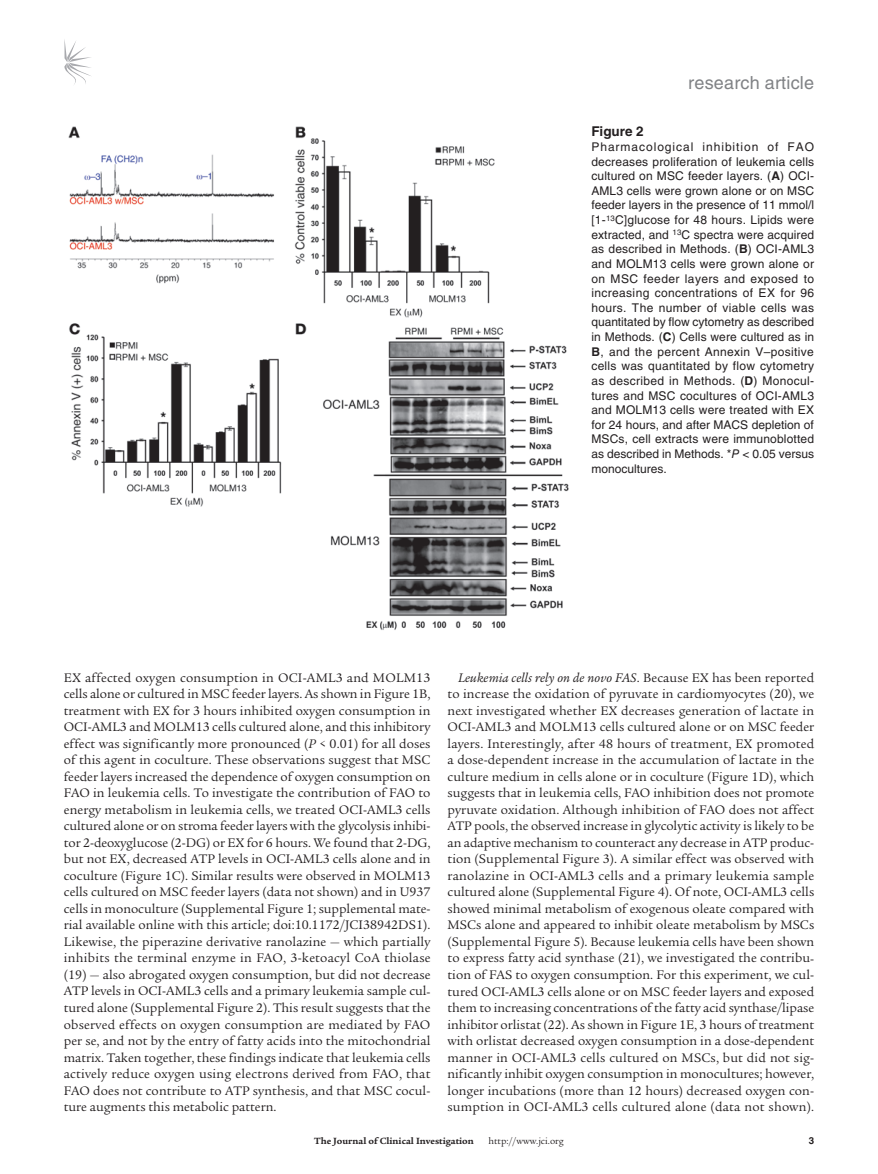
<style>
.page{position:relative;width:878px;height:1174px;background:#fff}
.page>*{position:absolute;margin:0;border:0;box-sizing:border-box;transform-origin:0 0}
.t1{font:18px "Helvetica LT Std";letter-spacing:.01em;color:#808285}
.t2{font:13.5px/16.5px "Legacy Serif Std";letter-spacing:.005em;color:#231f20;text-align:justify}
.t3{font:700 13.5px "Helvetica LT Std";color:#231f20}
.t4{font:12px/14.5px "Helvetica LT Std";color:#231f20;text-align:justify}
.t5{font:700 9.75px "Legacy Serif Std";color:#231f20}
.t6{font:9.75px "Legacy Serif Std";color:#231f20}
.s1{font-weight:700}
.s2{font-style:italic}
</style>
<div class="page">
<svg style="left:64px;top:39px;width:27px;height:45px"></svg>
<img style="left:68px;top:126px;width:501px;height:504px">
<h1 class="t1" style="left:688px;top:72px;width:127px">research article</h1>
<p class="t3" style="left:591px;top:123px;width:53px">Figure 2</p>
<p class="t4" style="left:591px;top:139px;width:224px">Pharmacological inhibition of FAO decreases proliferation of leukemia cells cultured on MSC feeder layers. (<span class="s1">A</span>) OCI-AML3 cells were grown alone or on MSC feeder layers in the presence of 11 mmol/l [1-<sup>13</sup>C]glucose for 48 hours. Lipids were extracted, and <sup>13</sup>C spectra were acquired as described in Methods. (<span class="s1">B</span>) OCI-AML3 and MOLM13 cells were grown alone or on MSC feeder layers and exposed to increasing concentrations of EX for 96 hours. The number of viable cells was quantitated by flow cytometry as described in Methods. (<span class="s1">C</span>) Cells were cultured as in <span class="s1">B</span>, and the percent Annexin V–positive cells was quantitated by flow cytometry as described in Methods. (<span class="s1">D</span>) Monocul&shy;tures and MSC cocultures of OCI-AML3 and MOLM13 cells were treated with EX for 24 hours, and after MACS depletion of MSCs, cell extracts were immunoblotted as described in Methods. *<span class="s2">P</span> &lt; 0.05 versus monocultures.</p>
<p class="t2" style="left:64px;top:669px;width:368px">EX affected oxygen consumption in OCI-AML3 and MOLM13 cells alone or cultured in MSC feeder layers. As shown in Figure 1B, treatment with EX for 3 hours inhibited oxygen consumption in OCI-AML3 and MOLM13 cells cultured alone, and this inhibitory effect was significantly more pronounced (<span class="s2">P</span> &lt; 0.01) for all doses of this agent in coculture. These observations suggest that MSC feeder layers increased the dependence of oxygen consumption on FAO in leukemia cells. To investigate the contribution of FAO to energy metabolism in leukemia cells, we treated OCI-AML3 cells cultured alone or on stroma feeder layers with the glycolysis inhibi&shy;tor 2-deoxyglucose (2-DG) or EX for 6 hours. We found that 2-DG, but not EX, decreased ATP levels in OCI-AML3 cells alone and in coculture (Figure 1C). Similar results were observed in MOLM13 cells cultured on MSC feeder layers (data not shown) and in U937 cells in monoculture (Supplemental Figure 1; supplemental mate&shy;rial available online with this article; doi:10.1172/JCI38942DS1).<br>Likewise, the piperazine derivative ranolazine — which partially inhibits the terminal enzyme in FAO, 3-ketoacyl CoA thiolase (19) — also abrogated oxygen consumption, but did not decrease ATP levels in OCI-AML3 cells and a primary leukemia sample cul&shy;tured alone (Supplemental Figure 2). This result suggests that the observed effects on oxygen consumption are mediated by FAO per se, and not by the entry of fatty acids into the mitochondrial matrix. Taken together, these findings indicate that leukemia cells actively reduce oxygen using electrons derived from FAO, that FAO does not contribute to ATP synthesis, and that MSC cocul&shy;ture augments this metabolic pattern.</p>
<p class="t2" style="left:447px;top:669px;width:368px;text-indent:11px"><span class="s2">Leukemia cells rely on de novo FAS</span>. Because EX has been reported to increase the oxidation of pyruvate in cardiomyocytes (20), we next investigated whether EX decreases generation of lactate in OCI-AML3 and MOLM13 cells cultured alone or on MSC feeder layers. Interestingly, after 48 hours of treatment, EX promoted a dose-dependent increase in the accumulation of lactate in the culture medium in cells alone or in coculture (Figure 1D), which suggests that in leukemia cells, FAO inhibition does not promote pyruvate oxidation. Although inhibition of FAO does not affect ATP pools, the observed increase in glycolytic activity is likely to be an adaptive mechanism to counteract any decrease in ATP produc&shy;tion (Supplemental Figure 3). A similar effect was observed with ranolazine in OCI-AML3 cells and a primary leukemia sample cultured alone (Supplemental Figure 4). Of note, OCI-AML3 cells showed minimal metabolism of exogenous oleate compared with MSCs alone and appeared to inhibit oleate metabolism by MSCs (Supplemental Figure 5). Because leukemia cells have been shown to express fatty acid synthase (21), we investigated the contribu&shy;tion of FAS to oxygen consumption. For this experiment, we cul&shy;tured OCI-AML3 cells alone or on MSC feeder layers and exposed them to increasing concentrations of the fatty acid synthase/lipase inhibitor orlistat (22). As shown in Figure 1E, 3 hours of treatment with orlistat decreased oxygen consumption in a dose-dependent manner in OCI-AML3 cells cultured on MSCs, but did not sig&shy;nificantly inhibit oxygen consumption in monocultures; however, longer incubations (more than 12 hours) decreased oxygen con&shy;sumption in OCI-AML3 cells cultured alone (data not shown).</p>
<p class="t5" style="left:314px;top:1135px;width:161px">The Journal of Clinical Investigation</p>
<p class="t6" style="left:488px;top:1135px;width:77px">http://www.jci.org</p>
</div>
